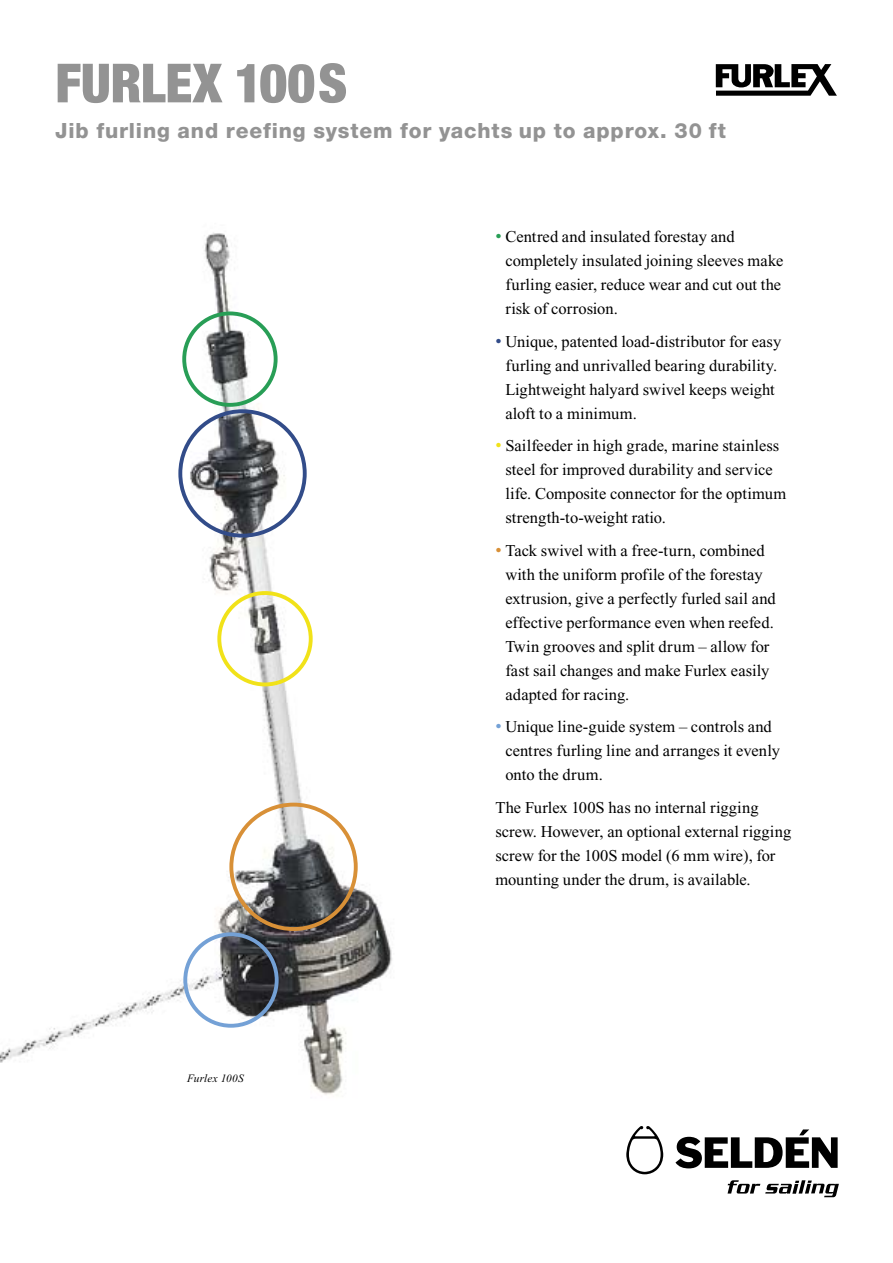
<style>
.page{position:relative;width:893px;height:1263px;background:#fff}
.page>*{position:absolute;margin:0;border:0;box-sizing:border-box;transform-origin:0 0}
.t1{font:900 condensed 54px "Helvetica Neue";letter-spacing:-.005em;color:#939393}
.t2{font:800 21px "Helvetica Neue";letter-spacing:.04em;color:#939393}
.t3{font:16.5px/24px "Times New Roman";letter-spacing:.005em;color:#000}
.t4{font:italic 11.25px "Times New Roman";letter-spacing:.015em;color:#000}
.s1{font-size:18px;color:#289e56}
.s2{font-size:18px;color:#324c89}
.s3{font-size:18px;color:#f1e219}
.s4{font-size:18px;color:#d89037}
.s5{font-size:18px;color:#74a1d6}
</style>
<div class="page">
<svg style="left:716px;top:64px;width:121px;height:32px"></svg>
<svg style="left:626px;top:1126px;width:37px;height:48px"></svg>
<svg style="left:675px;top:1129px;width:163px;height:39px"></svg>
<svg style="left:727px;top:1180px;width:112px;height:17px"></svg>
<img style="left:0;top:232px;width:392px;height:863px">
<div style="left:182px;top:311px;width:96px;height:96px;border:4px solid #289e56;border-radius:50%"></div>
<div style="left:178px;top:409px;width:129px;height:129px;border:4px solid #324c89;border-radius:50%"></div>
<div style="left:217px;top:591px;width:96px;height:95px;border:4px solid #f1e219;border-radius:50%"></div>
<div style="left:229px;top:803px;width:129px;height:128px;border:4px solid #d89037;border-radius:50%"></div>
<div style="left:183px;top:932px;width:96px;height:96px;border:4px solid #74a1d6;border-radius:50%"></div>
<h1 class="t1" style="left:55px;top:50px;width:293px">FURLEX 100S</h1>
<p class="t2" style="left:55px;top:118px;width:672px">Jib furling and reefing system for yachts up to approx. 30 ft</p>
<p class="t4" style="left:187px;top:1072px;width:58px">Furlex 100S</p>
<p class="t3" style="left:505px;top:225px;width:279px;text-indent:-10px"><span class="s1">•</span> Centred and insulated forestay and completely insulated joining sleeves make furling easier, reduce wear and cut out the risk of corrosion.</p>
<p class="t3" style="left:505px;top:329px;width:277px;text-indent:-10px"><span class="s2">•</span> Unique, patented load-distributor for easy furling and unrivalled bearing durability.<br>Lightweight halyard swivel keeps weight aloft to a minimum.</p>
<p class="t3" style="left:505px;top:434px;width:282px;text-indent:-10px"><span class="s3">•</span> Sailfeeder in high grade, marine stainless steel for improved durability and service life. Composite connector for the optimum strength-to-weight ratio.</p>
<p class="t3" style="left:505px;top:538px;width:272px;text-indent:-10px"><span class="s4">•</span> Tack swivel with a free-turn, combined with the uniform profile of the forestay extrusion, give a perfectly furled sail and effective performance even when reefed.<br>Twin grooves and split drum – allow for fast sail changes and make Furlex easily adapted for racing.</p>
<p class="t3" style="left:505px;top:715px;width:276px;text-indent:-10px"><span class="s5">•</span> Unique line-guide system – controls and centres furling line and arranges it evenly onto the drum.</p>
<p class="t3" style="left:495px;top:795px;width:297px">The Furlex 100S has no internal rigging screw. How-ever, an optional external rigging screw for the 100S model (6 mm wire), for mounting under the drum, is available.</p>
</div>
